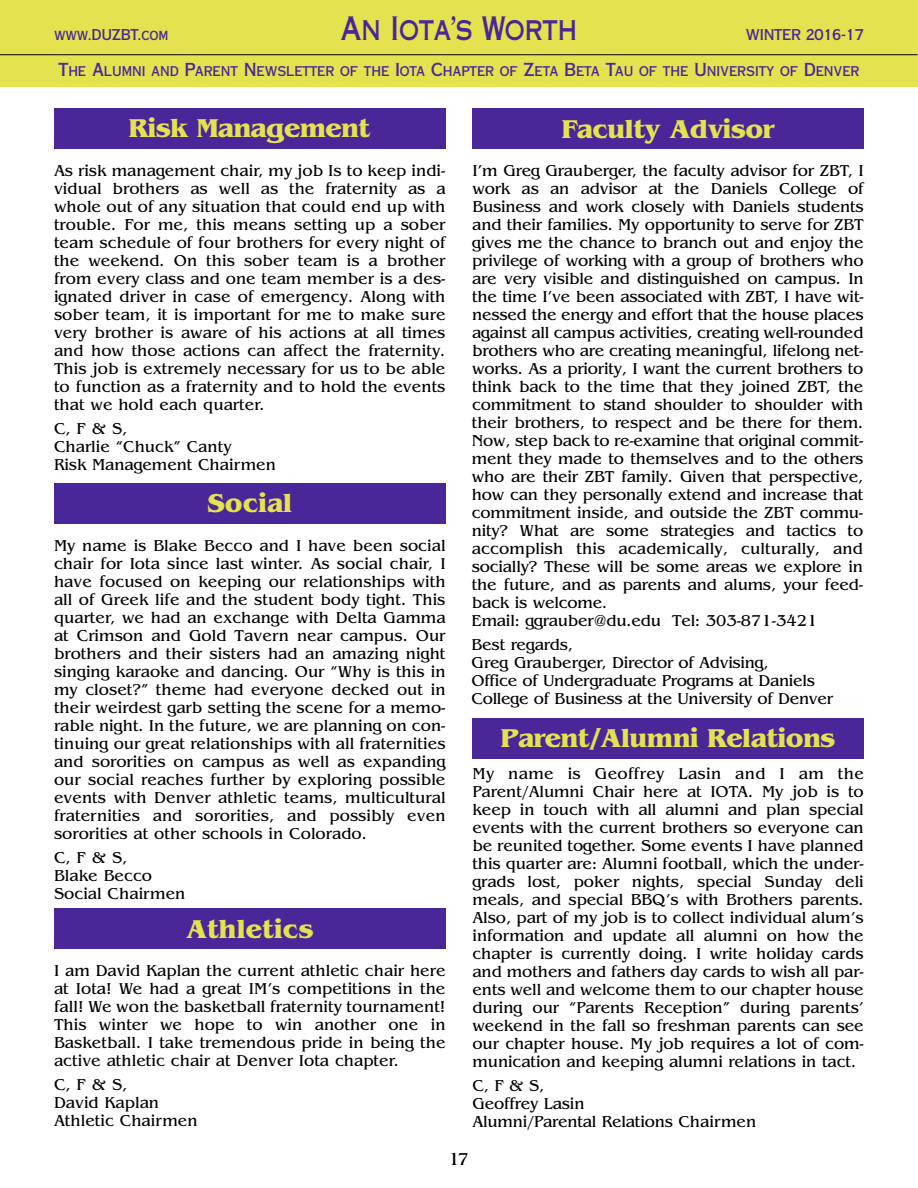
<style>
.page{position:relative;width:918px;height:1188px;background:#fff}
.page>*{position:absolute;margin:0;border:0;box-sizing:border-box;transform-origin:0 0}
.t1{font:32.4px "Copperplate Thirty One AB";letter-spacing:-.025em;color:#492798;scale:.74 1}
.t2{font:700 27px "Benguiat";letter-spacing:-.02em;color:#e4e24f}
.t3{font:700 27px "Benguiat";color:#e4e24f}
.t4{font:18px "Benguiat";color:#000}
.t5{font:16.5px/18px "Benguiat";letter-spacing:-.015em;color:#000}
.t6{font:15px "Copperplate Thirty AB";letter-spacing:-.02em;color:#492798}
.t7{font:13.5px "Copperplate Thirty AB";letter-spacing:-.01em;color:#492798}
.s1{font-size:18px}
</style>
<div class="page">
<div style="left:0;top:0;width:918px;height:87px;background:#e4e24f"></div>
<hr style="left:0;top:54px;width:918px;height:1px;background:#000">
<div style="left:472px;top:108px;width:392px;height:40px;background:#492798"></div>
<div style="left:54px;top:108px;width:392px;height:40px;background:#492798"></div>
<div style="left:54px;top:908px;width:392px;height:41px;background:#492798"></div>
<div style="left:54px;top:483px;width:392px;height:41px;background:#492798"></div>
<div style="left:472px;top:718px;width:392px;height:41px;background:#492798"></div>
<h1 class="t1" style="left:340px;top:17px;width:322px">An Iota’s Worth</h1>
<p class="t6" style="left:746px;top:30px;width:120px">WINTER 2016-17</p>
<p class="t7" style="left:58px;top:66px;width:803px"><span class="s1">T</span>HE <span class="s1">A</span>LUMNI AND <span class="s1">P</span>ARENT <span class="s1">N</span>EWSLETTER OF THE <span class="s1">I</span>OTA <span class="s1">C</span>HAPTER OF <span class="s1">Z</span>ETA <span class="s1">B</span>ETA <span class="s1">T</span>AU OF THE <span class="s1">U</span>NIVERSITY OF <span class="s1">D</span>ENVER</p>
<p class="t6" style="left:54px;top:30px;width:116px">www.DUZBT.com</p>
<h2 class="t2" style="left:129px;top:112px;width:243px">Risk Management</h2>
<p class="t5" style="left:54px;top:161px;width:393px;text-align:justify">As risk management chair, my job Is to keep indi&shy;vidual brothers as well as the fraternity as a whole out of any situation that could end up with trouble. For me, this means setting up a sober team schedule of four brothers for every night of the weekend. On this sober team is a brother from every class and one team member is a des&shy;ignated driver in case of emergency. Along with sober team, it is important for me to make sure very brother is aware of his actions at all times and how those actions can affect the fraternity.<br>This job is extremely necessary for us to be able to function as a fraternity and to hold the events that we hold each quarter.</p>
<p class="t5" style="left:54px;top:419px;width:224px">C, F &amp; S,<br>Charlie “Chuck” Canty<br>Risk Management Chairmen</p>
<h2 class="t2" style="left:207px;top:487px;width:87px">Social</h2>
<p class="t5" style="left:54px;top:536px;width:393px;text-align:justify">My name is Blake Becco and I have been social chair for Iota since last winter. As social chair, I have focused on keeping our relationships with all of Greek life and the student body tight. This quarter, we had an exchange with Delta Gamma at Crimson and Gold Tavern near campus. Our brothers and their sisters had an amazing night singing karaoke and dancing. Our “Why is this in my closet?” theme had everyone decked out in their weirdest garb setting the scene for a memo&shy;rable night. In the future, we are planning on con&shy;tinuing our great relationships with all fraternities and sororities on campus as well as expanding our social reaches further by exploring possible events with Denver athletic teams, multicultural fraternities and sororities, and possibly even sororities at other schools in Colorado.</p>
<p class="t5" style="left:54px;top:848px;width:133px">C, F &amp; S,<br>Blake Becco<br>Social Chairmen</p>
<h2 class="t3" style="left:186px;top:913px;width:129px">Athletics</h2>
<p class="t5" style="left:54px;top:961px;width:393px;text-align:justify">I am David Kaplan the current athletic chair here at Iota! We had a great IM’s competitions in the fall! We won the basketball fraternity tournament!<br>This winter we hope to win another one in Basketball. I take tremendous pride in being the active athletic chair at Denver Iota chapter.</p>
<p class="t5" style="left:54px;top:1075px;width:145px">C, F &amp; S,<br>David Kaplan<br>Athletic Chairmen</p>
<h2 class="t2" style="left:562px;top:113px;width:214px">Faculty Advisor</h2>
<p class="t5" style="left:472px;top:161px;width:394px">I’m Greg Grauberger, the faculty advisor for ZBT, I work as an advisor at the Daniels College of Business and work closely with Daniels students and their families. My opportunity to serve for ZBT gives me the chance to branch out and enjoy the privilege of working with a group of brothers who are very visible and distinguished on campus. In the time I’ve been associated with ZBT, I have wit&shy;nessed the energy and effort that the house places against all campus activities, creating well-rounded brothers who are creating meaningful, lifelong net&shy;works. As a priority, I want the current brothers to think back to the time that they joined ZBT, the commitment to stand shoulder to shoulder with their brothers, to respect and be there for them.<br>Now, step back to re-examine that original commit&shy;ment they made to themselves and to the others who are their ZBT family. Given that perspective, how can they personally extend and increase that commitment inside, and outside the ZBT commu&shy;nity? What are some strategies and tactics to accomplish this academically, culturally, and socially? These will be some areas we explore in the future, and as parents and alums, your feed&shy;back is welcome.<br>Email: ggrauber@du.edu Tel: 303-871-3421</p>
<p class="t5" style="left:472px;top:635px;width:363px">Best regards,<br>Greg Grauberger, Director of Advising,<br>Office of Undergraduate Programs at Daniels College of Business at the University of Denver</p>
<h2 class="t2" style="left:501px;top:722px;width:336px">Parent/Alumni Relations</h2>
<p class="t5" style="left:472px;top:764px;width:393px;text-align:justify">My name is Geoffrey Lasin and I am the Parent/Alumni Chair here at IOTA. My job is to keep in touch with all alumni and plan special events with the current brothers so everyone can be reunited together. Some events I have planned this quarter are: Alumni football, which the under&shy;grads lost, poker nights, special Sunday deli meals, and special BBQ’s with Brothers parents.<br>Also, part of my job is to collect individual alum’s information and update all alumni on how the chapter is currently doing. I write holiday cards and mothers and fathers day cards to wish all par&shy;ents well and welcome them to our chapter house during our “Parents Reception” during parents’ weekend in the fall so freshman parents can see our chapter house. My job requires a lot of com&shy;munication and keeping alumni relations in tact.</p>
<p class="t5" style="left:472px;top:1076px;width:285px">C, F &amp; S,<br>Geoffrey Lasin<br>Alumni/Parental Relations Chairmen</p>
<p class="t4" style="left:449px;top:1148px;width:22px">17</p>
</div>
